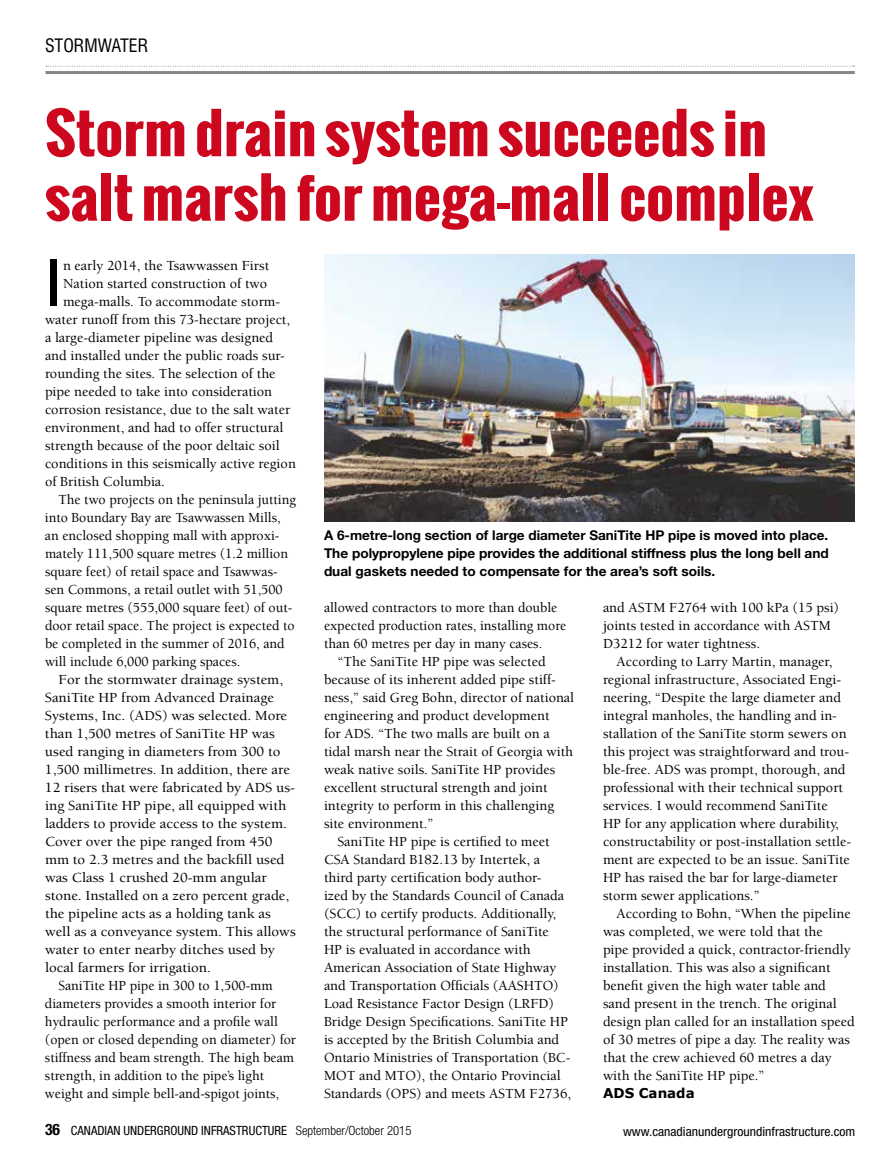
<style>
.page{position:relative;width:891px;height:1161px;background:#fff}
.page>*{position:absolute;margin:0;border:0;box-sizing:border-box;transform-origin:0 0}
.t1{font:64.65px "Helvetica Neue";color:#000}
.t2{font:700 54px/64.5px "Oswald";color:#cd071e;scale:1.1 1}
.t3{font:condensed 18px "Swiss 721 BT";color:#000}
.t4{font:500 14.25px/18px "Berkeley";color:#000}
.t5{font:500 14.25px "Berkeley";color:#000;scale:1.04 1}
.t6{font:700 13.5px/18px "Helvetica Neue";color:#000;text-align:justify}
.t7{font:700 13.5px "Verdana";color:#000}
.t8{font:condensed 12.75px "Helvetica Neue";color:#000}
.t9{font:condensed 12.75px "Helvetica Neue";color:#000;scale:1.07 1}
.s1{font-weight:700;font-size:15.75px}
.s2{font-weight:300}
</style>
<div class="page">
<hr style="left:46px;top:71px;width:809px;height:3px;background:#848687">
<svg style="left:46px;top:66px;width:808px;height:1px"></svg>
<img style="left:324px;top:255px;width:531px;height:267px">
<p class="t3" style="left:45px;top:35px;width:105px">STORMWATER</p>
<h2 class="t2" style="left:45px;top:101px;width:701px">Storm drain system succeeds in salt marsh for mega-mall complex</h2>
<h1 class="t1" style="left:45px;top:244px;width:18px">I</h1>
<p class="t4" style="left:63px;top:257px;width:208px">n early 2014, the Tsawwassen First</p>
<p class="t4" style="left:63px;top:275px;width:206px">Nation started construction of two</p>
<p class="t4" style="left:63px;top:293px;width:219px">mega-malls. To accommodate storm-</p>
<p class="t4" style="left:45px;top:311px;width:247px">water runoff from this 73-hectare project,</p>
<p class="t4" style="left:45px;top:329px;width:230px">a large-diameter pipeline was designed</p>
<p class="t4" style="left:45px;top:347px;width:241px">and installed under the public roads sur-</p>
<p class="t4" style="left:45px;top:365px;width:232px">rounding the sites. The selection of the</p>
<p class="t4" style="left:45px;top:383px;width:229px">pipe needed to take into consideration</p>
<p class="t4" style="left:45px;top:401px;width:247px">corrosion resistance, due to the salt water</p>
<p class="t4" style="left:45px;top:419px;width:240px">environment, and had to offer structural</p>
<p class="t4" style="left:45px;top:437px;width:236px">strength because of the poor deltaic soil</p>
<p class="t4" style="left:45px;top:455px;width:252px">conditions in this seismically active region</p>
<p class="t4" style="left:45px;top:473px;width:121px">of British Columbia.</p>
<p class="t4" style="left:58px;top:491px;width:239px">The two projects on the peninsula jutting</p>
<p class="t4" style="left:45px;top:509px;width:237px">into Boundary Bay are Tsawwassen Mills,</p>
<p class="t4" style="left:45px;top:527px;width:236px">an enclosed shopping mall with approxi-</p>
<p class="t4" style="left:45px;top:545px;width:245px">mately 111,500 square metres (1.2 million</p>
<p class="t4" style="left:45px;top:563px;width:234px">square feet) of retail space and Tsawwas-</p>
<p class="t4" style="left:45px;top:581px;width:239px">sen Commons, a retail outlet with 51,500</p>
<p class="t4" style="left:45px;top:599px;width:249px">square metres (555,000 square feet) of out-</p>
<p class="t4" style="left:45px;top:617px;width:251px">door retail space. The project is expected to</p>
<p class="t4" style="left:45px;top:635px;width:241px">be completed in the summer of 2016, and</p>
<p class="t4" style="left:45px;top:653px;width:197px">will include 6,000 parking spaces.</p>
<p class="t5" style="left:58px;top:672px;width:218px">For the stormwater drainage system,</p>
<p class="t5" style="left:45px;top:690px;width:222px">SaniTite HP from Advanced Drainage</p>
<p class="t5" style="left:45px;top:708px;width:234px">Systems, Inc. (ADS) was selected. More</p>
<p class="t5" style="left:45px;top:726px;width:223px">than 1,500 metres of SaniTite HP was</p>
<p class="t5" style="left:45px;top:744px;width:228px">used ranging in diameters from 300 to</p>
<p class="t5" style="left:45px;top:762px;width:237px">1,500 millimetres. In addition, there are</p>
<p class="t5" style="left:45px;top:780px;width:242px">12 risers that were fabricated by ADS us-</p>
<p class="t5" style="left:45px;top:798px;width:233px">ing SaniTite HP pipe, all equipped with</p>
<p class="t5" style="left:45px;top:816px;width:234px">ladders to provide access to the system.</p>
<p class="t5" style="left:45px;top:834px;width:220px">Cover over the pipe ranged from 450</p>
<p class="t5" style="left:45px;top:852px;width:232px">mm to 2.3 metres and the backfill used</p>
<p class="t5" style="left:45px;top:870px;width:215px">was Class 1 crushed 20-mm angular</p>
<p class="t5" style="left:45px;top:888px;width:236px">stone. Installed on a zero percent grade,</p>
<p class="t5" style="left:45px;top:906px;width:219px">the pipeline acts as a holding tank as</p>
<p class="t5" style="left:45px;top:924px;width:243px">well as a conveyance system. This allows</p>
<p class="t5" style="left:45px;top:942px;width:223px">water to enter nearby ditches used by</p>
<p class="t5" style="left:45px;top:960px;width:161px">local farmers for irrigation.</p>
<p class="t4" style="left:58px;top:977px;width:216px">SaniTite HP pipe in 300 to 1,500-mm</p>
<p class="t4" style="left:45px;top:995px;width:233px">diameters provides a smooth interior for</p>
<p class="t4" style="left:45px;top:1013px;width:234px">hydraulic performance and a profile wall</p>
<p class="t4" style="left:45px;top:1031px;width:253px">(open or closed depending on diameter) for</p>
<p class="t4" style="left:45px;top:1049px;width:251px">stiffness and beam strength. The high beam</p>
<p class="t4" style="left:45px;top:1067px;width:221px">strength, in addition to the pipe’s light</p>
<p class="t4" style="left:45px;top:1085px;width:236px">weight and simple bell-and-spigot joints,</p>
<p class="t6" style="left:324px;top:526px;width:506px">A 6-metre-long section of large diameter SaniTite HP pipe is moved into place.<br>The polypropylene pipe provides the additional stiffness plus the long bell and dual gaskets needed to compensate for the area’s soft soils.</p>
<p class="t4" style="left:324px;top:599px;width:244px">allowed contractors to more than double expected production rates, installing more than 60 metres per day in many cases.</p>
<p class="t4" style="left:338px;top:653px;width:210px">“The SaniTite HP pipe was selected</p>
<p class="t4" style="left:324px;top:671px;width:234px">because of its inherent added pipe stiff-</p>
<p class="t4" style="left:324px;top:689px;width:252px">ness,” said Greg Bohn, director of national</p>
<p class="t4" style="left:324px;top:707px;width:227px">engineering and product development</p>
<p class="t4" style="left:324px;top:725px;width:227px">for ADS. “The two malls are built on a</p>
<p class="t4" style="left:324px;top:743px;width:251px">tidal marsh near the Strait of Georgia with</p>
<p class="t4" style="left:324px;top:761px;width:233px">weak native soils. SaniTite HP provides</p>
<p class="t4" style="left:324px;top:779px;width:225px">excellent structural strength and joint</p>
<p class="t4" style="left:324px;top:797px;width:232px">integrity to perform in this challenging</p>
<p class="t4" style="left:324px;top:815px;width:111px">site environment.”</p>
<p class="t4" style="left:338px;top:833px;width:214px">SaniTite HP pipe is certified to meet</p>
<p class="t4" style="left:324px;top:851px;width:218px">CSA Standard B182.13 by Intertek, a</p>
<p class="t4" style="left:324px;top:869px;width:219px">third party certification body author-</p>
<p class="t4" style="left:324px;top:887px;width:242px">ized by the Standards Council of Canada</p>
<p class="t4" style="left:324px;top:905px;width:234px">(SCC) to certify products. Additionally,</p>
<p class="t4" style="left:324px;top:923px;width:226px">the structural performance of SaniTite</p>
<p class="t4" style="left:324px;top:941px;width:208px">HP is evaluated in accordance with</p>
<p class="t4" style="left:324px;top:959px;width:234px">American Association of State Highway</p>
<p class="t4" style="left:324px;top:977px;width:236px">and Transportation Officials (AASHTO)</p>
<p class="t4" style="left:324px;top:995px;width:232px">Load Resistance Factor Design (LRFD)</p>
<p class="t4" style="left:324px;top:1013px;width:245px">Bridge Design Specifications. SaniTite HP</p>
<p class="t4" style="left:324px;top:1031px;width:237px">is accepted by the British Columbia and</p>
<p class="t4" style="left:324px;top:1049px;width:248px">Ontario Ministries of Transportation (BC-</p>
<p class="t4" style="left:324px;top:1067px;width:238px">MOT and MTO), the Ontario Provincial</p>
<p class="t4" style="left:324px;top:1085px;width:249px">Standards (OPS) and meets ASTM F2736,</p>
<p class="t4" style="left:603px;top:599px;width:238px">and ASTM F2764 with 100 kPa (15 psi) joints tested in accordance with ASTM<br>D3212 for water tightness.</p>
<p class="t4" style="left:603px;top:653px;width:250px;text-indent:13px">According to Larry Martin, manager, regional infrastructure, Associated Engi&shy;neering, “Despite the large diameter and integral manholes, the handling and in&shy;stallation of the SaniTite storm sewers on this project was straightforward and trou&shy;ble-free. ADS was prompt, thorough, and professional with their technical support services. I would recommend SaniTite<br>HP for any application where durability, constructability or post-installation settle&shy;ment are expected to be an issue. SaniTite HP has raised the bar for large-diameter storm sewer applications.”</p>
<p class="t4" style="left:603px;top:905px;width:253px;text-indent:13px">According to Bohn, “When the pipeline was completed, we were told that the<br>pipe provided a quick, contractor-friendly installation. This was also a significant benefit given the high water table and sand present in the trench. The original design plan called for an installation speed of 30 metres of pipe a day. The reality was that the crew achieved 60 metres a day with the SaniTite HP pipe.”</p>
<p class="t7" style="left:603px;top:1084px;width:93px">ADS Canada</p>
<p class="t8" style="left:45px;top:1123px;width:368px"><span class="s1">36</span> CANADIAN UNDERGROUND INFRASTRUCTURE <span class="s2">September/October 2015</span></p>
<p class="t9" style="left:623px;top:1124px;width:219px">www.canadianundergroundinfrastructure.com</p>
</div>
